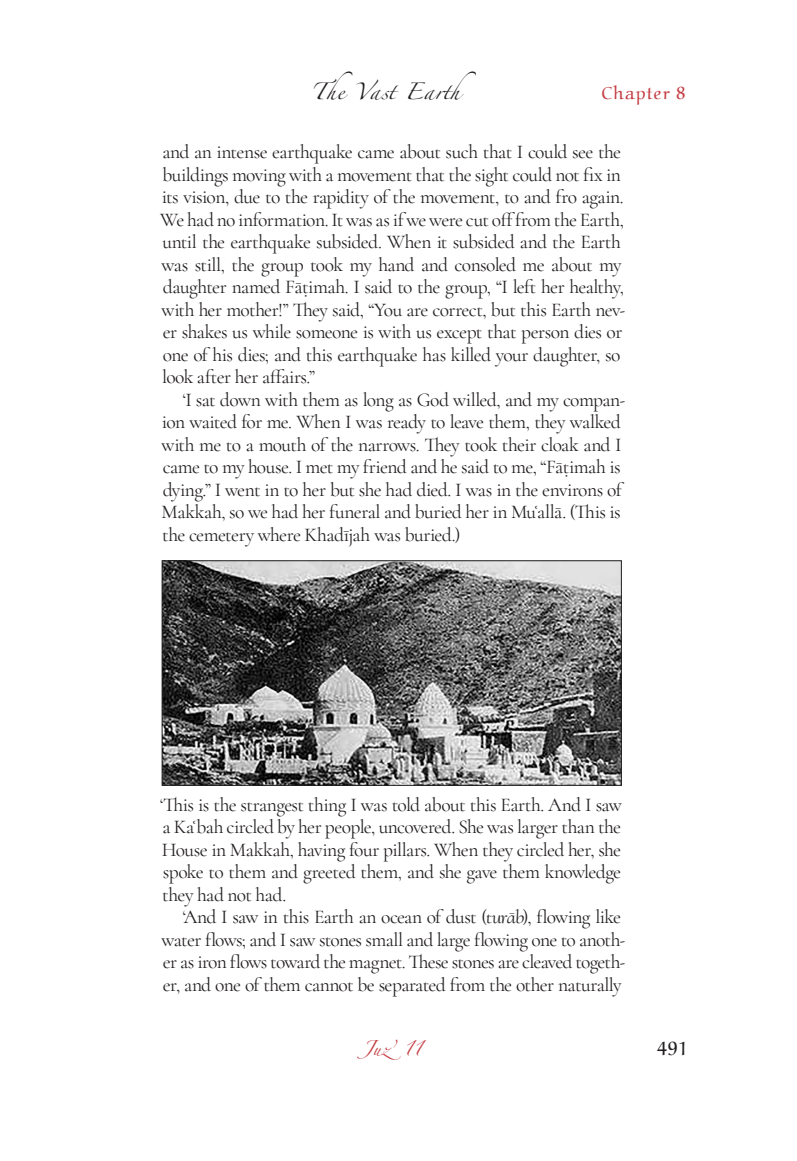
<style>
.page{position:relative;width:797px;height:1161px;background:#fff}
.page>*{position:absolute;margin:0;border:0;box-sizing:border-box;transform-origin:0 0}
.t1{font:19.5px/22.5px "Cormorant Garamond";letter-spacing:-.03em;color:#231f20}
.t2{font:300 19.5px "Alcuin Com";color:#231f20}
.t3{font:300 18px "Alcuin Com";letter-spacing:.05em;color:#c43d43}
.t4{font:15px "Zapfino";letter-spacing:.03em;color:#231f20}
.t5{font:13.5px "Zapfino";color:#c43d43}
.s1{font-family:"Cormorant Upright"}
</style>
<div class="page">
<img style="left:164px;top:562px;width:455px;height:222px">
<div style="left:162px;top:560px;width:459px;height:226px;border:1px solid #231f20"></div>
<p class="t4" style="left:311px;top:85px;width:167px">The Vast Earth</p>
<p class="t3" style="left:601px;top:83px;width:86px">Chapter 8</p>
<p class="t1" style="left:160px;top:141px;width:466px">and an intense earthquake came about such that I could see the buildings moving with a movement that the sight could not fix in its vision, due to the rapidity of the movement, to and fro again.<br>We had no information. It was as if we were cut off from the Earth, until the earthquake subsided. When it subsided and the Earth was still, the group took my hand and consoled me about my daughter named Fāṭimah. I said to the group, “I left her healthy, with her mother!” They said, “You are correct, but this Earth nev&shy;er shakes us while someone is with us except that person dies or one of his dies; and this earthquake has killed your daughter, so look after her affairs.”</p>
<p class="t1" style="left:161px;top:388px;width:465px;text-indent:21px">‘I sat down with them as long as God willed, and my compan&shy;ion waited for me. When I was ready to leave them, they walked with me to a mouth of the narrows. They took their cloak and I came to my house. I met my friend and he said to me, “Fāṭimah is dying.” I went in to her but she had died. I was in the environs of Makkah, so we had her funeral and buried her in Muʿallā. (This is the cemetery where Khadījah was buried.)</p>
<p class="t1" style="left:160px;top:793px;width:463px;text-align:justify">‘This is the strangest thing I was told about this Earth. And I saw a Kaʿbah circled by her people, uncovered. She was larger than the House in Makkah, having four pillars. When they circled her, she spoke to them and greeted them, and she gave them knowledge they had not had.</p>
<p class="t1" style="left:162px;top:906px;width:465px;text-indent:21px">‘And I saw in this Earth an ocean of dust (<span class="s1">turāb</span>), flowing like water flows; and I saw stones small and large flowing one to anoth&shy;er as iron flows toward the magnet. These stones are cleaved togeth&shy;er, and one of them cannot be separated from the other naturally</p>
<p class="t5" style="left:362px;top:1043px;width:62px">Ju z’ 1 1</p>
<p class="t2" style="left:656px;top:1037px;width:34px">491</p>
</div>
